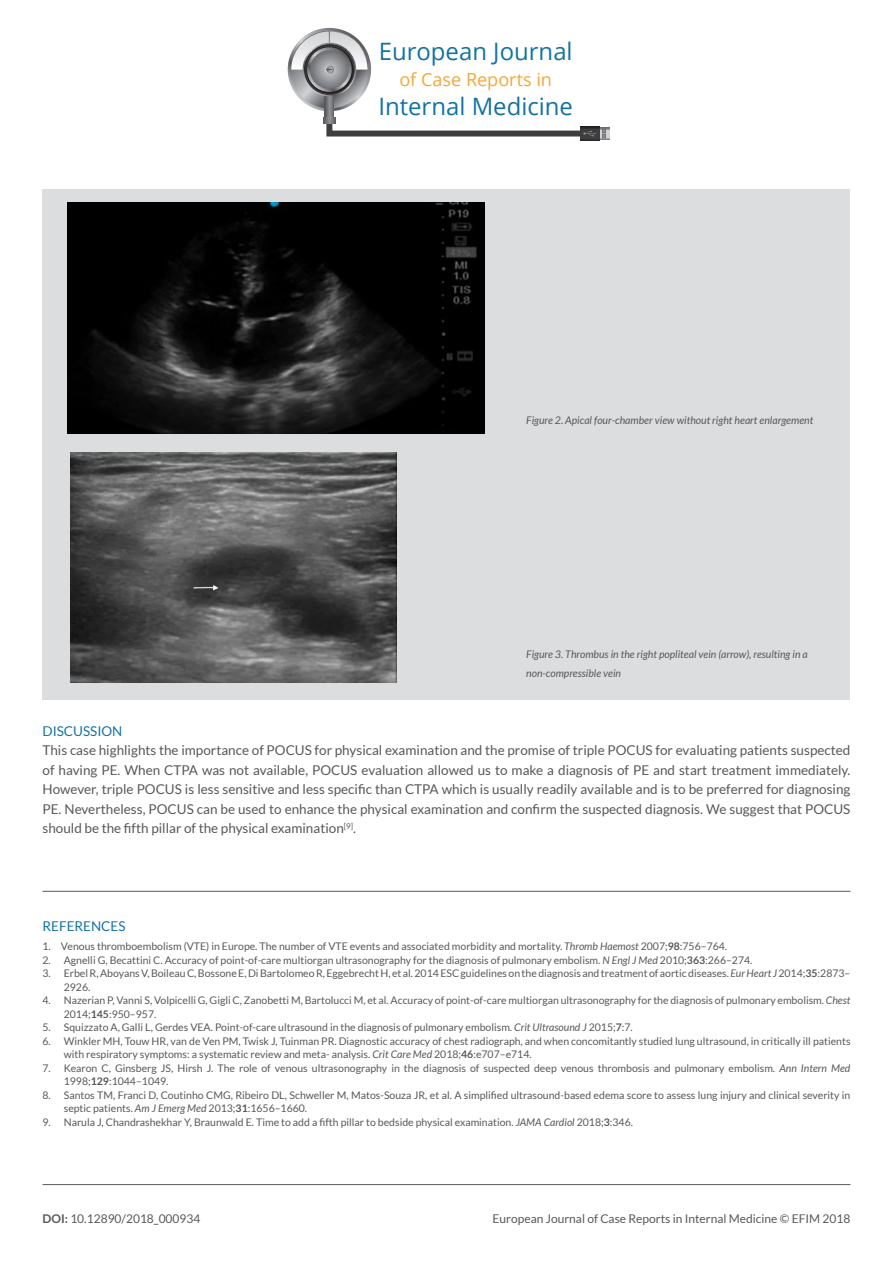
<style>
.page{position:relative;width:893px;height:1263px;background:#fff}
.page>*{position:absolute;margin:0;border:0;box-sizing:border-box;transform-origin:0 0}
.t1{font:24px "Open Sans";color:#1373a1}
.t2{font:18px "Open Sans";color:#faa633}
.TESTO_ARTICOLO{font:13.5px/19.5px "Lato";color:#57585a;text-align:justify}
.TESTO_ARTICOLO-2{font:13.5px "Lato";color:#1373a1}
.TITOLINI{font:13.5px "Lato";color:#1373a1}
.t3{font:12px "Lato";color:#57585a}
.REFERENCE{font:10.5px/13.5px "Lato";color:#57585a}
.DIDASCALIA{font:italic 10.5px/19.5px "Lato";color:#57585a}
.TITOLINI-2{font:10.5px "Lato";color:#57585a}
.s1{font-style:italic}
.s2{font-weight:700}
</style>
<div class="page">
<svg style="left:288px;top:28px;width:83px;height:83px"></svg>
<svg style="left:291px;top:31px;width:77px;height:77px"></svg>
<svg style="left:325px;top:96px;width:9px;height:21px"></svg>
<svg style="left:303px;top:43px;width:53px;height:53px"></svg>
<svg style="left:304px;top:44px;width:51px;height:51px"></svg>
<svg style="left:307px;top:47px;width:45px;height:45px"></svg>
<svg style="left:310px;top:50px;width:39px;height:39px"></svg>
<svg style="left:291px;top:31px;width:76px;height:43px"></svg>
<svg style="left:600px;top:128px;width:10px;height:11px"></svg>
<svg style="left:603px;top:129px;width:2px;height:9px"></svg>
<svg style="left:580px;top:126px;width:20px;height:15px"></svg>
<svg style="left:323px;top:117px;width:273px;height:20px"></svg>
<hr style="left:43px;top:1184px;width:807px;height:1px;background:#57585a">
<div style="left:43px;top:190px;width:807px;height:510px;background:#dcdddf"></div>
<img style="left:67px;top:203px;width:417px;height:231px">
<img style="left:70px;top:452px;width:326px;height:231px">
<hr style="left:43px;top:891px;width:807px;height:1px;background:#57585a">
<h1 class="t1" style="left:379px;top:35px;width:196px">European Journal</h1>
<h2 class="t2" style="left:399px;top:67px;width:154px">of Case Reports in</h2>
<h1 class="t1" style="left:378px;top:89px;width:196px">Internal Medicine</h1>
<p class="DIDASCALIA" style="left:526px;top:410px;width:289px">Figure 2. Apical four-chamber view without right heart enlargement</p>
<p class="DIDASCALIA" style="left:526px;top:644px;width:283px">Figure 3. Thrombus in the right popliteal vein (arrow), resulting in a non-compressible vein</p>
<p class="TESTO_ARTICOLO-2" style="left:43px;top:723px;width:82px">DISCUSSION</p>
<p class="TESTO_ARTICOLO" style="left:43px;top:740px;width:809px">This case highlights the importance of POCUS for physical examination and the promise of triple POCUS for evaluating patients suspected of having PE. When CTPA was not available, POCUS evaluation allowed us to make a diagnosis of PE and start treatment immediately.<br>However, triple POCUS is less sensitive and less specific than CTPA which is usually readily available and is to be preferred for diagnosing PE. Nevertheless, POCUS can be used to enhance the physical examination and confirm the suspected diagnosis. We suggest that POCUS should be the fifth pillar of the physical examination<sup>[9]</sup>.</p>
<p class="TITOLINI" style="left:43px;top:918px;width:85px">REFERENCES</p>
<p class="TITOLINI-2" style="left:43px;top:940px;width:686px">1. Venous thromboembolism (VTE) in Europe. The number of VTE events and associated morbidity and mortality. <span class="s1">Thromb Haemost</span> 2007;<span class="s2">98</span>:756–764.</p>
<p class="REFERENCE" style="left:43px;top:953px;width:711px">2. Agnelli G, Becattini C. Accuracy of point-of-care multiorgan ultrasonography for the diagnosis of pulmonary embolism. <span class="s1">N Engl J Med</span> 2010;<span class="s2">363</span>:266–274.</p>
<p class="REFERENCE" style="left:64px;top:966px;width:788px;text-indent:-21px">3. Erbel R, Aboyans V, Boileau C, Bossone E, Di Bartolomeo R, Eggebrecht H, et al. 2014 ESC guidelines on the diagnosis and treatment of aortic diseases. <span class="s1">Eur Heart J</span> 2014;<span class="s2">35</span>:2873–<br>2926.</p>
<p class="REFERENCE" style="left:64px;top:993px;width:788px;text-indent:-21px">4. Nazerian P, Vanni S, Volpicelli G, Gigli C, Zanobetti M, Bartolucci M, et al. Accuracy of point-of-care multiorgan ultrasonography for the diagnosis of pulmonary embolism. <span class="s1">Chest<br></span>2014;<span class="s2">145</span>:950–957.</p>
<p class="REFERENCE" style="left:43px;top:1020px;width:592px">5. Squizzato A, Galli L, Gerdes VEA. Point-of-care ultrasound in the diagnosis of pulmonary embolism. <span class="s1">Crit Ultrasound J</span> 2015;<span class="s2">7</span>:7.</p>
<p class="REFERENCE" style="left:64px;top:1034px;width:788px;text-indent:-21px">6. Winkler MH, Touw HR, van de Ven PM, Twisk J, Tuinman PR. Diagnostic accuracy of chest radiograph, and when concomitantly studied lung ultrasound, in critically ill patients with respiratory symptoms: a systematic review and meta- analysis. <span class="s1">Crit Care Med</span> 2018;<span class="s2">46</span>:e707–e714.</p>
<p class="REFERENCE" style="left:64px;top:1061px;width:788px;text-indent:-21px">7. Kearon C, Ginsberg JS, Hirsh J. The role of venous ultrasonography in the diagnosis of suspected deep venous thrombosis and pulmonary embolism. <span class="s1">Ann Intern Med<br></span>1998;<span class="s2">129</span>:1044–1049.</p>
<p class="REFERENCE" style="left:64px;top:1088px;width:788px;text-indent:-21px">8. Santos TM, Franci D, Coutinho CMG, Ribeiro DL, Schweller M, Matos-Souza JR, et al. A simplified ultrasound-based edema score to assess lung injury and clinical severity in septic patients. <span class="s1">Am J Emerg Med</span> 2013;<span class="s2">31</span>:1656–1660.</p>
<p class="REFERENCE" style="left:43px;top:1115px;width:592px">9. Narula J, Chandrashekhar Y, Braunwald E. Time to add a fifth pillar to bedside physical examination. <span class="s1">JAMA Cardiol</span> 2018;<span class="s2">3</span>:346.</p>
<p class="t3" style="left:43px;top:1212px;width:159px"><span class="s2">DOI:</span> 10.12890/2018_000934</p>
<p class="t3" style="left:493px;top:1212px;width:359px">European Journal of Case Reports in Internal Medicine © EFIM 2018</p>
</div>
